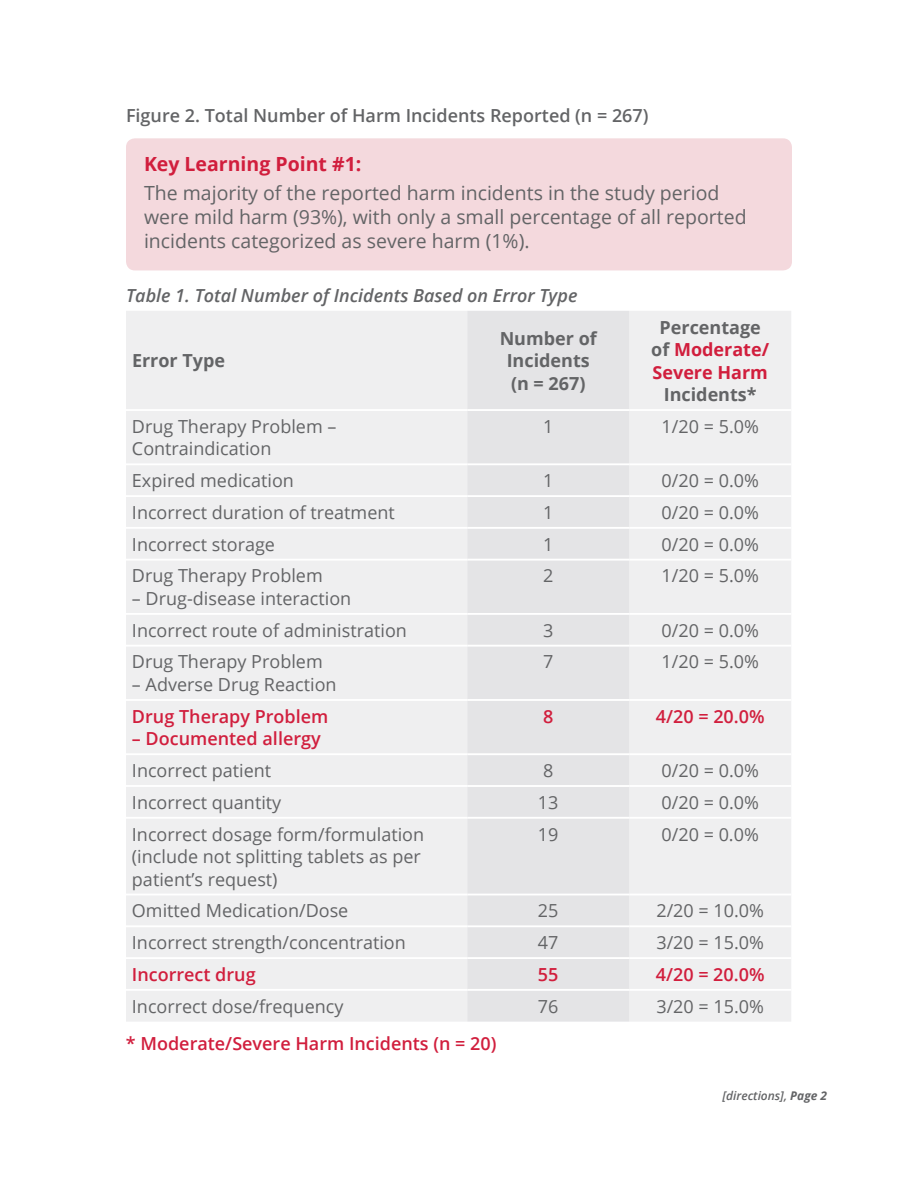
<style>
.page{position:relative;width:918px;height:1188px;background:#fff}
.page>*{position:absolute;margin:0;border:0;box-sizing:border-box;transform-origin:0 0}
.t1{font:19.5px/24px "Open Sans";color:#636466}
.t2{font:700 19.5px "Open Sans";color:#d11e3d}
.t3{font:18px/22.5px "Open Sans";color:#636466}
.t4{font:600 18px "Open Sans";color:#d11e3d}
.t5{font:600 18px "Open Sans";color:#636466}
.t6{font:italic 600 18px "Open Sans";color:#636466}
.t7{font:700 18px/22.5px "Open Sans";color:#636466;text-align:center}
.t8{font:700 18px/22.5px "Open Sans";color:#d11e3d;text-align:center}
.t9{font:italic 600 12px "Open Sans";color:#636466}
.s1{color:#636466}
.s2{font-weight:700}
</style>
<div class="page">
<div style="left:126px;top:138px;width:666px;height:132px;background:#f4d9dd;border-radius:9px"></div>
<div style="left:126px;top:311px;width:665px;height:711px;background:#efeff0"></div>
<div style="left:467px;top:311px;width:162px;height:711px;background:#e4e4e6"></div>
<hr style="left:126px;top:409px;width:341px;height:2px;background:#fff">
<hr style="left:467px;top:409px;width:162px;height:2px;background:#fff">
<hr style="left:629px;top:409px;width:162px;height:2px;background:#fff">
<hr style="left:126px;top:463px;width:341px;height:2px;background:#fff">
<hr style="left:467px;top:463px;width:162px;height:2px;background:#fff">
<hr style="left:629px;top:463px;width:162px;height:2px;background:#fff">
<hr style="left:126px;top:495px;width:341px;height:2px;background:#fff">
<hr style="left:467px;top:495px;width:162px;height:2px;background:#fff">
<hr style="left:629px;top:495px;width:162px;height:2px;background:#fff">
<hr style="left:126px;top:527px;width:341px;height:2px;background:#fff">
<hr style="left:467px;top:527px;width:162px;height:2px;background:#fff">
<hr style="left:629px;top:527px;width:162px;height:2px;background:#fff">
<hr style="left:126px;top:559px;width:341px;height:2px;background:#fff">
<hr style="left:467px;top:559px;width:162px;height:2px;background:#fff">
<hr style="left:629px;top:559px;width:162px;height:2px;background:#fff">
<hr style="left:126px;top:613px;width:341px;height:2px;background:#fff">
<hr style="left:467px;top:613px;width:162px;height:2px;background:#fff">
<hr style="left:629px;top:613px;width:162px;height:2px;background:#fff">
<hr style="left:126px;top:645px;width:341px;height:2px;background:#fff">
<hr style="left:467px;top:645px;width:162px;height:2px;background:#fff">
<hr style="left:629px;top:645px;width:162px;height:2px;background:#fff">
<hr style="left:126px;top:699px;width:341px;height:2px;background:#fff">
<hr style="left:467px;top:699px;width:162px;height:2px;background:#fff">
<hr style="left:629px;top:699px;width:162px;height:2px;background:#fff">
<hr style="left:126px;top:753px;width:341px;height:2px;background:#fff">
<hr style="left:467px;top:753px;width:162px;height:2px;background:#fff">
<hr style="left:629px;top:753px;width:162px;height:2px;background:#fff">
<hr style="left:126px;top:785px;width:341px;height:2px;background:#fff">
<hr style="left:467px;top:785px;width:162px;height:2px;background:#fff">
<hr style="left:629px;top:785px;width:162px;height:2px;background:#fff">
<hr style="left:126px;top:817px;width:341px;height:2px;background:#fff">
<hr style="left:467px;top:817px;width:162px;height:2px;background:#fff">
<hr style="left:629px;top:817px;width:162px;height:2px;background:#fff">
<hr style="left:126px;top:894px;width:341px;height:1px;background:#fff">
<hr style="left:467px;top:894px;width:162px;height:1px;background:#fff">
<hr style="left:629px;top:894px;width:162px;height:1px;background:#fff">
<hr style="left:126px;top:925px;width:341px;height:2px;background:#fff">
<hr style="left:467px;top:925px;width:162px;height:2px;background:#fff">
<hr style="left:629px;top:925px;width:162px;height:2px;background:#fff">
<hr style="left:126px;top:957px;width:341px;height:2px;background:#fff">
<hr style="left:467px;top:957px;width:162px;height:2px;background:#fff">
<hr style="left:629px;top:957px;width:162px;height:2px;background:#fff">
<hr style="left:126px;top:989px;width:341px;height:2px;background:#fff">
<hr style="left:467px;top:989px;width:162px;height:2px;background:#fff">
<hr style="left:629px;top:989px;width:162px;height:2px;background:#fff">
<p class="t5" style="left:126px;top:103px;width:524px">Figure 2. Total Number of Harm Incidents Reported (n = 267)</p>
<p class="t2" style="left:144px;top:150px;width:219px">Key Learning Point #1:</p>
<p class="t1" style="left:144px;top:180px;width:604px">The majority of the reported harm incidents in the study period were mild harm (93%), with only a small percentage of all reported incidents categorized as severe harm (1%).</p>
<p class="t6" style="left:126px;top:283px;width:453px">Table 1. Total Number of Incidents Based on Error Type</p>
<p class="t7" style="left:132px;top:349px;width:95px">Error Type</p>
<p class="t7" style="left:500px;top:327px;width:99px">Number of<br>Incidents (n = 267)</p>
<p class="t8" style="left:651px;top:315px;width:119px"><span class="s1">Percentage of</span> Moderate/<br>Severe Harm</p>
<p class="t7" style="left:664px;top:383px;width:94px">Incidents*</p>
<p class="t3" style="left:132px;top:415px;width:206px">Drug Therapy Problem –<br>Contraindication</p>
<p class="t3" style="left:543px;top:415px;width:12px">1</p>
<p class="t3" style="left:662px;top:415px;width:99px">1/20 = 5.0%</p>
<p class="t3" style="left:132px;top:469px;width:164px">Expired medication</p>
<p class="t3" style="left:543px;top:469px;width:12px">1</p>
<p class="t3" style="left:662px;top:469px;width:99px">0/20 = 0.0%</p>
<p class="t3" style="left:132px;top:501px;width:264px">Incorrect duration of treatment</p>
<p class="t3" style="left:543px;top:501px;width:12px">1</p>
<p class="t3" style="left:662px;top:501px;width:99px">0/20 = 0.0%</p>
<p class="t3" style="left:132px;top:532px;width:145px">Incorrect storage</p>
<p class="t3" style="left:543px;top:532px;width:12px">1</p>
<p class="t3" style="left:662px;top:532px;width:99px">0/20 = 0.0%</p>
<p class="t3" style="left:132px;top:564px;width:192px">Drug Therapy Problem</p>
<p class="t3" style="left:132px;top:587px;width:221px">– Drug-disease interaction</p>
<p class="t3" style="left:543px;top:564px;width:12px">2</p>
<p class="t3" style="left:662px;top:564px;width:99px">1/20 = 5.0%</p>
<p class="t3" style="left:132px;top:618px;width:277px">Incorrect route of administration</p>
<p class="t3" style="left:543px;top:618px;width:12px">3</p>
<p class="t3" style="left:662px;top:618px;width:99px">0/20 = 0.0%</p>
<p class="t3" style="left:132px;top:650px;width:192px">Drug Therapy Problem</p>
<p class="t3" style="left:132px;top:673px;width:206px">– Adverse Drug Reaction</p>
<p class="t3" style="left:543px;top:650px;width:12px">7</p>
<p class="t3" style="left:662px;top:650px;width:99px">1/20 = 5.0%</p>
<p class="t4" style="left:132px;top:704px;width:198px">Drug Therapy Problem</p>
<p class="t4" style="left:132px;top:726px;width:190px">– Documented allergy</p>
<p class="t4" style="left:543px;top:704px;width:12px">8</p>
<p class="t4" style="left:656px;top:704px;width:110px">4/20 = 20.0%</p>
<p class="t3" style="left:132px;top:759px;width:141px">Incorrect patient</p>
<p class="t3" style="left:543px;top:759px;width:12px">8</p>
<p class="t3" style="left:662px;top:759px;width:99px">0/20 = 0.0%</p>
<p class="t3" style="left:132px;top:791px;width:151px">Incorrect quantity</p>
<p class="t3" style="left:538px;top:791px;width:22px">13</p>
<p class="t3" style="left:662px;top:791px;width:99px">0/20 = 0.0%</p>
<p class="t3" style="left:132px;top:822px;width:294px">Incorrect dosage form/formulation (include not splitting tablets as per patient’s request)</p>
<p class="t3" style="left:538px;top:822px;width:22px">19</p>
<p class="t3" style="left:662px;top:822px;width:99px">0/20 = 0.0%</p>
<p class="t3" style="left:132px;top:899px;width:218px">Omitted Medication/Dose</p>
<p class="t3" style="left:538px;top:899px;width:22px">25</p>
<p class="t3" style="left:656px;top:899px;width:109px">2/20 = 10.0%</p>
<p class="t3" style="left:132px;top:931px;width:275px">Incorrect strength/concentration</p>
<p class="t3" style="left:538px;top:931px;width:22px">47</p>
<p class="t3" style="left:656px;top:931px;width:109px">3/20 = 15.0%</p>
<p class="t4" style="left:132px;top:962px;width:125px">Incorrect drug</p>
<p class="t4" style="left:538px;top:962px;width:22px">55</p>
<p class="t4" style="left:656px;top:962px;width:110px">4/20 = 20.0%</p>
<p class="t3" style="left:132px;top:994px;width:213px">Incorrect dose/frequency</p>
<p class="t3" style="left:538px;top:994px;width:22px">76</p>
<p class="t3" style="left:656px;top:994px;width:109px">3/20 = 15.0%</p>
<p class="t4" style="left:126px;top:1031px;width:372px">* Moderate/Severe Harm Incidents (n = 20)</p>
<p class="t9" style="left:722px;top:1087px;width:106px">[directions], <span class="s2">Page 2</span></p>
</div>
